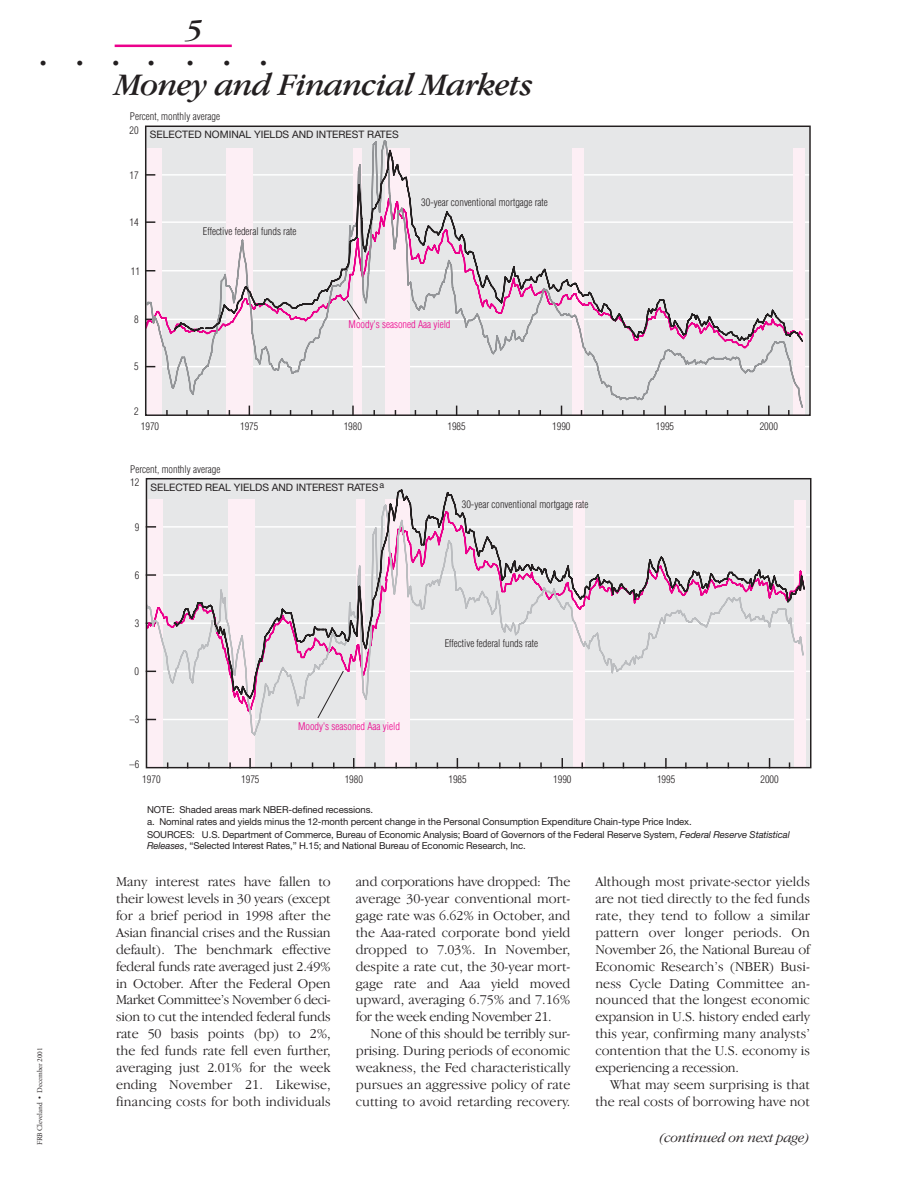
<style>
.page{position:relative;width:918px;height:1188px;background:#fff}
.page>*{position:absolute;margin:0;border:0;box-sizing:border-box;transform-origin:0 0}
.t1{font:italic 32.4px "Garamond IT Cby BT";letter-spacing:-.02em;color:#231f20}
.t2{font:italic 29.4px "Garamond IT Cby BT";color:#231f20}
.t3{font:17.7px "Adobe Garamond";color:#231f20}
.t4{font:300 13.95px/17px "Garamond IT Cby BT";letter-spacing:.005em;color:#231f20;text-align:justify}
.t5{font:italic 300 13.95px "Garamond IT Cby BT";letter-spacing:-.01em;color:#231f20}
.t6{font:300 condensed 10.35px "Helvetica";color:#231f20}
.t7{font:10.35px "Helvetica Neue";color:#231f20}
.t8{font:300 condensed 10.35px "Helvetica";color:#ec008c}
.t9{font:9.6px/12.5px "Helvetica Neue";letter-spacing:-.01em;color:#231f20}
.t10{font:7.35px "Adobe Garamond";letter-spacing:-.005em;color:#231f20}
.s1{font-style:italic}
</style>
<div class="page">
<hr style="left:115px;top:45px;width:117px;height:2px;background:#ec008c">
<div style="left:146px;top:126px;width:664px;height:289px;background:#e6e7e8"></div>
<hr style="left:146px;top:366px;width:664px;height:1px;background:#fff">
<hr style="left:146px;top:319px;width:664px;height:1px;background:#fff">
<hr style="left:146px;top:270px;width:664px;height:1px;background:#fff">
<hr style="left:146px;top:221px;width:664px;height:2px;background:#fff">
<hr style="left:146px;top:174px;width:664px;height:2px;background:#fff">
<svg style="left:147px;top:140px;width:657px;height:269px"></svg>
<svg style="left:173px;top:149px;width:631px;height:194px"></svg>
<div style="left:146px;top:479px;width:665px;height:289px;background:#e6e7e8"></div>
<hr style="left:146px;top:719px;width:665px;height:1px;background:#fff">
<hr style="left:146px;top:671px;width:665px;height:1px;background:#fff">
<hr style="left:146px;top:622px;width:665px;height:2px;background:#fff">
<hr style="left:146px;top:574px;width:665px;height:2px;background:#fff">
<hr style="left:146px;top:526px;width:665px;height:2px;background:#fff">
<div style="left:148px;top:500px;width:15px;height:267px;background:#fdeff5"></div>
<div style="left:228px;top:500px;width:27px;height:267px;background:#fdeff5"></div>
<div style="left:356px;top:500px;width:9px;height:267px;background:#fdeff5"></div>
<div style="left:385px;top:500px;width:25px;height:267px;background:#fdeff5"></div>
<div style="left:573px;top:500px;width:12px;height:268px;background:#fdeff5"></div>
<div style="left:794px;top:500px;width:11px;height:268px;background:#fdeff5"></div>
<svg style="left:249px;top:759px;width:2px;height:7px"></svg>
<svg style="left:665px;top:759px;width:2px;height:7px"></svg>
<svg style="left:145px;top:503px;width:183px;height:234px"></svg>
<svg style="left:173px;top:489px;width:633px;height:211px"></svg>
<h2 class="t2" style="left:187px;top:18px;width:17px">5</h2>
<p class="t3" style="left:40px;top:56px;width:45px">• •</p>
<p class="t3" style="left:112px;top:56px;width:44px">• •</p>
<p class="t3" style="left:187px;top:56px;width:45px">• •</p>
<p class="t3" style="left:260px;top:56px;width:8px">•</p>
<h1 class="t1" style="left:115px;top:72px;width:419px">Money and Financial Markets</h1>
<p class="t6" style="left:130px;top:112px;width:92px">Percent, monthly average</p>
<p class="t6" style="left:130px;top:126px;width:11px">20</p>
<p class="t7" style="left:150px;top:131px;width:250px">SELECTED NOMINAL YIELDS AND INTEREST RATES</p>
<p class="t6" style="left:130px;top:171px;width:11px">17</p>
<p class="t6" style="left:130px;top:218px;width:11px">14</p>
<p class="t6" style="left:131px;top:267px;width:11px">11</p>
<p class="t6" style="left:203px;top:227px;width:95px">Effective federal funds rate</p>
<p class="t6" style="left:421px;top:198px;width:128px">30-year conventional mortgage rate</p>
<p class="t6" style="left:134px;top:315px;width:6px">8</p>
<p class="t6" style="left:134px;top:363px;width:6px">5</p>
<p class="t6" style="left:134px;top:407px;width:6px">2</p>
<p class="t8" style="left:349px;top:320px;width:103px">Moody's seasoned Aaa yield</p>
<p class="t6" style="left:141px;top:422px;width:20px">1970</p>
<p class="t6" style="left:240px;top:422px;width:20px">1975</p>
<p class="t6" style="left:344px;top:422px;width:20px">1980</p>
<p class="t6" style="left:447px;top:422px;width:20px">1985</p>
<p class="t6" style="left:552px;top:422px;width:20px">1990</p>
<p class="t6" style="left:656px;top:422px;width:20px">1995</p>
<p class="t6" style="left:760px;top:422px;width:20px">2000</p>
<p class="t6" style="left:130px;top:465px;width:92px">Percent, monthly average</p>
<p class="t6" style="left:130px;top:479px;width:11px">12</p>
<p class="t7" style="left:151px;top:484px;width:235px">SELECTED REAL YIELDS AND INTEREST RATES<sup>a</sup></p>
<p class="t6" style="left:135px;top:523px;width:6px">9</p>
<p class="t6" style="left:135px;top:571px;width:6px">6</p>
<p class="t6" style="left:135px;top:619px;width:6px">3</p>
<p class="t6" style="left:135px;top:667px;width:6px">0</p>
<p class="t6" style="left:130px;top:715px;width:11px">–3</p>
<p class="t6" style="left:130px;top:760px;width:11px">–6</p>
<p class="t8" style="left:298px;top:722px;width:103px">Moody's seasoned Aaa yield</p>
<p class="t6" style="left:462px;top:500px;width:128px">30-year conventional mortgage rate</p>
<p class="t6" style="left:445px;top:639px;width:95px">Effective federal funds rate</p>
<p class="t10" style="left:37px;top:1145px;width:100px;rotate:-90deg">FRB Cleveland • December 2001</p>
<p class="t6" style="left:142px;top:775px;width:20px">1970</p>
<p class="t6" style="left:241px;top:775px;width:20px">1975</p>
<p class="t6" style="left:345px;top:775px;width:20px">1980</p>
<p class="t6" style="left:448px;top:775px;width:20px">1985</p>
<p class="t6" style="left:553px;top:775px;width:20px">1990</p>
<p class="t6" style="left:657px;top:775px;width:20px">1995</p>
<p class="t6" style="left:761px;top:775px;width:20px">2000</p>
<p class="t9" style="left:147px;top:804px;width:644px">NOTE: Shaded areas mark NBER-defined recessions.<br>a. Nominal rates and yields minus the 12-month percent change in the Personal Consumption Expenditure Chain-type Price Index.<br>SOURCES: U.S. Department of Commerce, Bureau of Economic Analysis; Board of Governors of the Federal Reserve System, <span class="s1">Federal Reserve Statistical</span></p>
<p class="t9" style="left:147px;top:840px;width:380px"><span class="s1">Releases</span>, “Selected Interest Rates,” H.15; and National Bureau of Economic Research, Inc.</p>
<p class="t4" style="left:116px;top:874px;width:216px">Many interest rates have fallen to their lowest levels in 30 years (except for a brief period in 1998 after the Asian financial crises and the Russian default). The benchmark effective federal funds rate averaged just 2.49% in October. After the Federal Open Market Committee’s November 6 deci&shy;sion to cut the intended federal funds rate 50 basis points (bp) to 2%, the fed funds rate fell even further, averaging just 2.01% for the week ending November 21. Likewise, financing costs for both individuals</p>
<p class="t4" style="left:356px;top:874px;width:216px">and corporations have dropped: The average 30-year conventional mort&shy;gage rate was 6.62% in October, and the Aaa-rated corporate bond yield dropped to 7.03%. In November, despite a rate cut, the 30-year mort&shy;gage rate and Aaa yield moved upward, averaging 6.75% and 7.16% for the week ending November 21.</p>
<p class="t4" style="left:595px;top:874px;width:216px">Although most private-sector yields are not tied directly to the fed funds rate, they tend to follow a similar pattern over longer periods. On November 26, the National Bureau of Economic Research’s (NBER) Busi&shy;ness Cycle Dating Committee an&shy;nounced that the longest economic expansion in U.S. history ended early this year, confirming many analysts’ contention that the U.S. economy is experiencing a recession.</p>
<p class="t4" style="left:595px;top:1077px;width:216px;text-align:right">What may seem surprising is that the real costs of borrowing have not</p>
<p class="t4" style="left:356px;top:1027px;width:216px;text-indent:15px">None of this should be terribly sur&shy;prising. During periods of economic weakness, the Fed characteristically pursues an aggressive policy of rate cutting to avoid retarding recovery.</p>
<p class="t5" style="left:659px;top:1132px;width:152px">(continued on next page)</p>
</div>
